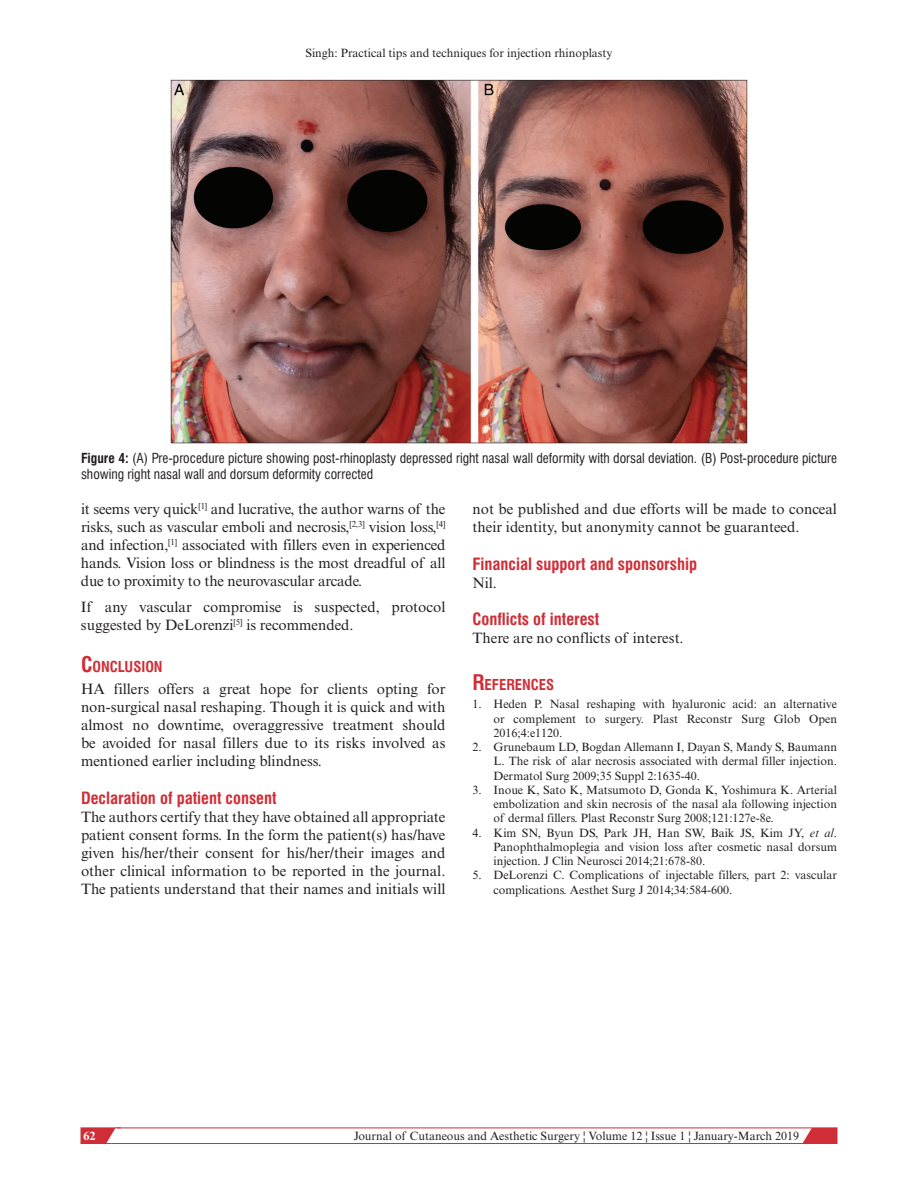
<style>
.page{position:relative;width:918px;height:1188px;background:#fff}
.page>*{position:absolute;margin:0;border:0;box-sizing:border-box;transform-origin:0 0}
.t1{font:700 condensed 16.5px "Swiss 721 BT";color:#d02e37}
.t2{font:15px/18px "Times New Roman MT Std";color:#231f20;text-align:justify}
.t3{font:700 condensed 14.7px "Swiss 721 BT";color:#d02e37}
.t4{font:condensed 13.5px/16.5px "Swiss 721 BT";color:#231f20}
.t5{font:12px/14.2px "Times New Roman MT Std";color:#231f20;text-align:justify}
.t6{font:700 12px "Times New Roman MT Std";color:#fff}
.s1{font-weight:700}
.s2{font-size:21px}
.s3{font-style:italic}
</style>
<div class="page">
<svg style="left:798px;top:1127px;width:39px;height:15px"></svg>
<div style="left:81px;top:1128px;width:756px;height:16px;border:1px solid #d02e37"></div>
<svg style="left:81px;top:1127px;width:40px;height:17px"></svg>
<img style="left:170px;top:79px;width:578px;height:364px">
<p class="t5" style="left:305px;top:46px;width:309px">Singh: Practical tips and techniques for injection rhinoplasty</p>
<p class="t4" style="left:81px;top:450px;width:758px"><span class="s1">Figure 4:</span> (A) Pre-procedure picture showing post-rhinoplasty depressed right nasal wall deformity with dorsal deviation. (B) Post-procedure picture showing right nasal wall and dorsum deformity corrected</p>
<p class="t2" style="left:81px;top:500px;width:366px">it seems very quick<sup>[1]</sup> and lucrative, the author warns of the risks, such as vascular emboli and necrosis,<sup>[2,3]</sup> vision loss,<sup>[4] </sup>and infection,<sup>[1]</sup> associated with fillers even in experienced hands. Vision loss or blindness is the most dreadful of all due to proximity to the neurovascular arcade.</p>
<p class="t2" style="left:81px;top:598px;width:366px">If any vascular compromise is suspected, protocol suggested by DeLorenzi<sup>[5]</sup> is recommended.</p>
<p class="t3" style="left:81px;top:658px;width:83px"><span class="s2">C</span>ONCLUSION</p>
<p class="t2" style="left:81px;top:680px;width:366px">HA fillers offers a great hope for clients opting for non-surgical nasal reshaping. Though it is quick and with almost no downtime, overaggressive treatment should be avoided for nasal fillers due to its risks involved as mentioned earlier including blindness.</p>
<p class="t1" style="left:81px;top:788px;width:197px">Declaration of patient consent</p>
<p class="t2" style="left:81px;top:808px;width:366px">The authors certify that they have obtained all appropriate patient consent forms. In the form the patient(s) has/have given his/her/their consent for his/her/their images and other clinical information to be reported in the journal.<br>The patients understand that their names and initials will</p>
<p class="t2" style="left:472px;top:500px;width:366px">not be published and due efforts will be made to conceal their identity, but anonymity cannot be guaranteed.</p>
<p class="t1" style="left:472px;top:554px;width:226px">Financial support and sponsorship</p>
<p class="t2" style="left:472px;top:574px;width:26px">Nil.</p>
<p class="t1" style="left:472px;top:609px;width:128px">Conflicts of interest</p>
<p class="t2" style="left:472px;top:629px;width:213px">There are no conflicts of interest.</p>
<p class="t3" style="left:472px;top:675px;width:83px"><span class="s2">R</span>EFERENCES</p>
<p class="t5" style="left:494px;top:697px;width:345px;text-indent:-21px">1. Heden P. Nasal reshaping with hyaluronic acid: an alternative or complement to surgery. Plast Reconstr Surg Glob Open 2016;4:e1120.</p>
<p class="t5" style="left:494px;top:740px;width:345px;text-indent:-21px">2. Grunebaum LD, Bogdan Allemann I, Dayan S, Mandy S, Baumann L. The risk of alar necrosis associated with dermal filler injection.<br>Dermatol Surg 2009;35 Suppl 2:1635-40.</p>
<p class="t5" style="left:494px;top:783px;width:345px;text-indent:-21px">3. Inoue K, Sato K, Matsumoto D, Gonda K, Yoshimura K. Arterial embolization and skin necrosis of the nasal ala following injection of dermal fillers. Plast Reconstr Surg 2008;121:127e-8e.</p>
<p class="t5" style="left:494px;top:825px;width:345px;text-indent:-21px">4. Kim SN, Byun DS, Park JH, Han SW, Baik JS, Kim JY, <span class="s3">et al</span>.<br>Panophthalmoplegia and vision loss after cosmetic nasal dorsum injection. J Clin Neurosci 2014;21:678-80.</p>
<p class="t5" style="left:494px;top:868px;width:345px;text-indent:-21px">5. DeLorenzi C. Complications of injectable fillers, part 2: vascular complications. Aesthet Surg J 2014;34:584-600.</p>
<p class="t6" style="left:83px;top:1128px;width:13px">62</p>
<p class="t5" style="left:354px;top:1129px;width:447px">Journal of Cutaneous and Aesthetic Surgery ¦ Volume 12 ¦ Issue 1 ¦ January-March 2019</p>
</div>
